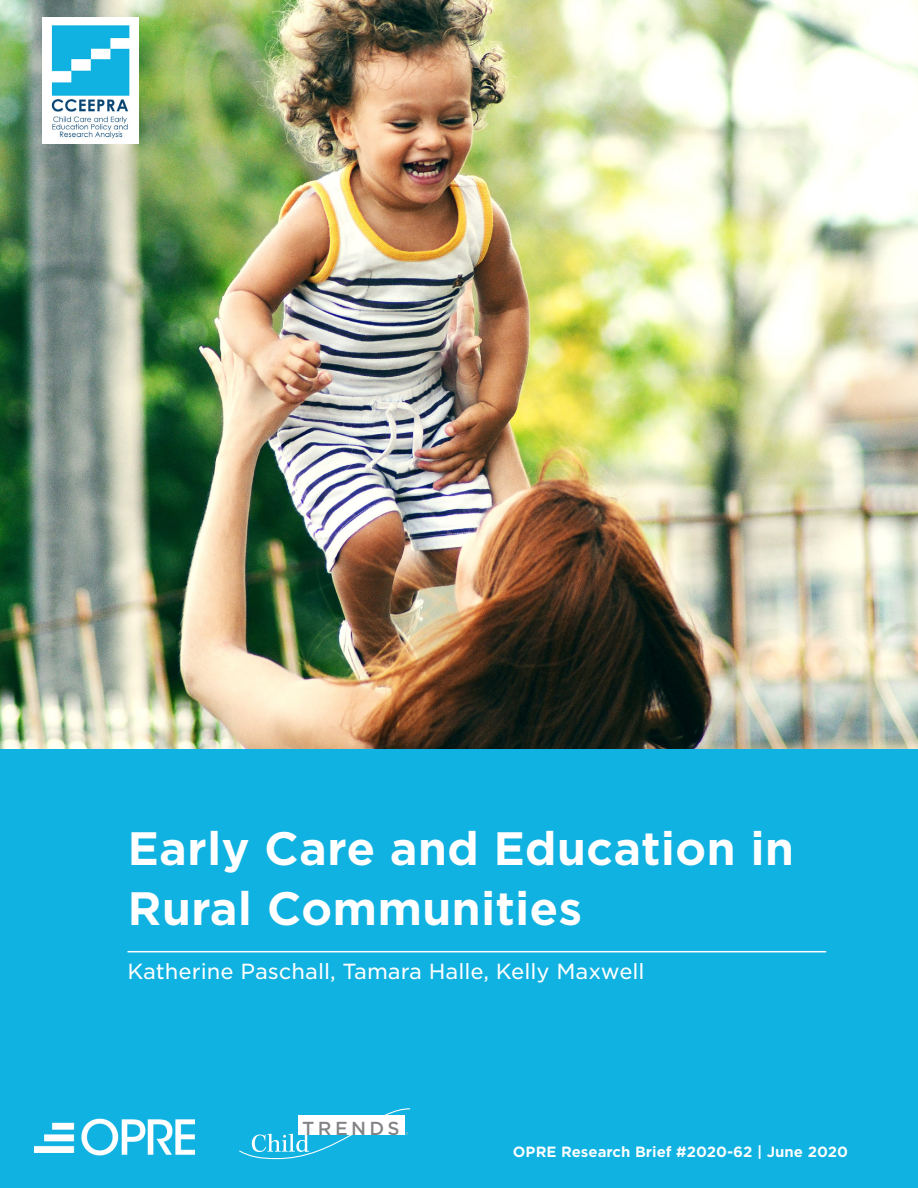
<style>
.page{position:relative;width:918px;height:1188px;background:#fff}
.page>*{position:absolute;margin:0;border:0;box-sizing:border-box;transform-origin:0 0}
.t1{font:700 45px/60px "Gotham S Sm";color:#fff}
.t2{font:21px "Gotham S Sm";color:#fff}
.t3{font:500 18.15px "Gotham S Sm";letter-spacing:.185em;color:#808285}
.t4{font:700 14.25px "Gotham S Sm";color:#fff}
</style>
<div class="page">
<img style="left:0;top:0;width:918px;height:750px">
<div style="left:0;top:750px;width:918px;height:438px;background:#10b2e1"></div>
<hr style="left:128px;top:951px;width:698px;height:1px;background:#fff">
<img style="left:42px;top:17px;width:97px;height:126px">
<svg style="left:239px;top:1108px;width:171px;height:51px"></svg>
<img style="left:34px;top:1118px;width:161px;height:38px">
<h1 class="t1" style="left:128px;top:819px;width:668px">Early Care and Education in<br>Rural Communities</h1>
<p class="t2" style="left:128px;top:958px;width:519px">Katherine Paschall, Tamara Halle, Kelly Maxwell</p>
<p class="t3" style="left:302px;top:1116px;width:99px">TRENDS</p>
<p class="t4" style="left:513px;top:1142px;width:337px">OPRE Research Brief #2020-62 | June 2020</p>
</div>
